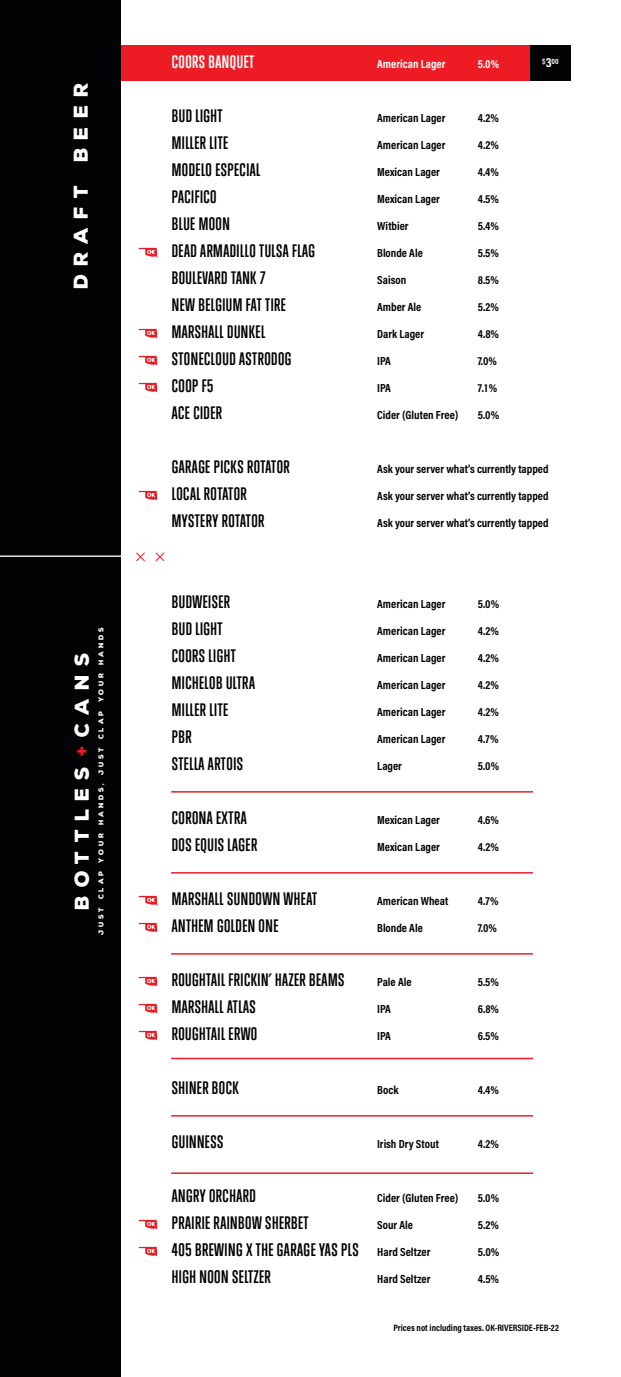
<style>
.page{position:relative;width:621px;height:1377px;background:#fff}
.page>*{position:absolute;margin:0;border:0;box-sizing:border-box;transform-origin:0 0}
.t1{font:900 19.35px "Nexa Rust Sans";letter-spacing:.4em;color:#fff}
.t2{font:700 16.65px "Trump Gothic East";letter-spacing:.03em;color:#020304}
.t3{font:700 16.5px "Trump Gothic East";letter-spacing:.03em;color:#020304}
.t4{font:700 16.5px "Trump Gothic East";letter-spacing:.03em;color:#fff}
.t5{font:700 11.85px "Acumin Pro Cond";color:#020304}
.t6{font:700 11.85px "Acumin Pro Cond";color:#fff}
.t7{font:700 9.45px "Acumin Pro Cond";color:#020304}
.t8{font:700 7.8px "Acumin Pro Cond";color:#fff}
.t9{font:900 6.75px "Nexa Rust Sans";letter-spacing:.4em;color:#fff}
.s1{font-family:"Novecentowide";font-weight:700;color:#ed1c24}
.s2{font-size:13.35px}
.s3{font-family:"Acumin Pro Cond";font-size:11.85px}
</style>
<div class="page">
<div style="left:121px;top:45px;width:450px;height:36px;background:#ed1c24"></div>
<div style="left:531px;top:45px;width:40px;height:36px;background:#020304"></div>
<div style="left:0;top:0;width:121px;height:1377px;background:#020304"></div>
<hr style="left:0;top:556px;width:128px;height:1px;background:#fff">
<svg style="left:155px;top:552px;width:10px;height:10px"></svg>
<svg style="left:136px;top:552px;width:9px;height:10px"></svg>
<hr style="left:171px;top:791px;width:390px;height:2px;background:#ed1c24">
<hr style="left:171px;top:872px;width:390px;height:2px;background:#ed1c24">
<hr style="left:171px;top:953px;width:390px;height:2px;background:#ed1c24">
<hr style="left:171px;top:1058px;width:390px;height:1px;background:#ed1c24">
<hr style="left:171px;top:1115px;width:390px;height:2px;background:#ed1c24">
<hr style="left:171px;top:1172px;width:390px;height:2px;background:#ed1c24">
<svg style="left:139px;top:248px;width:18px;height:9px"></svg>
<svg style="left:139px;top:329px;width:18px;height:9px"></svg>
<svg style="left:139px;top:356px;width:18px;height:9px"></svg>
<svg style="left:139px;top:383px;width:18px;height:9px"></svg>
<svg style="left:139px;top:491px;width:18px;height:9px"></svg>
<svg style="left:139px;top:896px;width:18px;height:9px"></svg>
<svg style="left:139px;top:923px;width:18px;height:9px"></svg>
<svg style="left:139px;top:977px;width:18px;height:9px"></svg>
<svg style="left:139px;top:1004px;width:18px;height:9px"></svg>
<svg style="left:139px;top:1031px;width:18px;height:9px"></svg>
<svg style="left:139px;top:1220px;width:18px;height:9px"></svg>
<svg style="left:139px;top:1247px;width:18px;height:9px"></svg>
<div style="left:533px;top:584px;width:38px;height:709px;background:#fff"></div>
<p class="t1" style="left:68px;top:289px;width:208px;rotate:-90deg">draft beer</p>
<p class="t1" style="left:69px;top:910px;width:258px;rotate:-90deg">bottles<span class="s1">+</span>cans</p>
<p class="t9" style="left:96px;top:935px;width:310px;rotate:-90deg">just clap your hands, just clap your hands</p>
<p class="t4" style="left:172px;top:52px;width:84px">COORS BANQUET</p>
<p class="t6" style="left:377px;top:56px;width:70px">American Lager</p>
<p class="t6" style="left:478px;top:56px;width:23px">5.0%</p>
<p class="t8" style="left:542px;top:56px;width:18px">$<span class="s2">3</span>00</p>
<p class="t3" style="left:172px;top:106px;width:52px">BUD LIGHT</p>
<p class="t5" style="left:377px;top:110px;width:70px">American Lager</p>
<p class="t5" style="left:478px;top:110px;width:23px">4.2%</p>
<p class="t3" style="left:172px;top:133px;width:58px">MILLER LITE</p>
<p class="t5" style="left:377px;top:137px;width:70px">American Lager</p>
<p class="t5" style="left:478px;top:137px;width:23px">4.2%</p>
<p class="t3" style="left:172px;top:160px;width:90px">MODELO ESPECIAL</p>
<p class="t5" style="left:377px;top:164px;width:64px">Mexican Lager</p>
<p class="t5" style="left:478px;top:164px;width:23px">4.4%</p>
<p class="t3" style="left:172px;top:187px;width:46px">PACIFICO</p>
<p class="t5" style="left:377px;top:191px;width:64px">Mexican Lager</p>
<p class="t5" style="left:478px;top:191px;width:23px">4.5%</p>
<p class="t3" style="left:172px;top:214px;width:60px">BLUE MOON</p>
<p class="t5" style="left:377px;top:218px;width:33px">Witbier</p>
<p class="t5" style="left:478px;top:218px;width:23px">5.4%</p>
<p class="t3" style="left:172px;top:241px;width:145px">DEAD ARMADILLO TULSA FLAG</p>
<p class="t5" style="left:377px;top:245px;width:47px">Blonde Ale</p>
<p class="t5" style="left:478px;top:245px;width:23px">5.5%</p>
<p class="t3" style="left:172px;top:268px;width:95px">BOULEVARD TANK 7</p>
<p class="t5" style="left:377px;top:272px;width:31px">Saison</p>
<p class="t5" style="left:478px;top:272px;width:23px">8.5%</p>
<p class="t3" style="left:172px;top:295px;width:115px">NEW BELGIUM FAT TIRE</p>
<p class="t5" style="left:377px;top:299px;width:46px">Amber Ale</p>
<p class="t5" style="left:478px;top:299px;width:23px">5.2%</p>
<p class="t3" style="left:172px;top:322px;width:95px">MARSHALL DUNKEL</p>
<p class="t5" style="left:377px;top:326px;width:48px">Dark Lager</p>
<p class="t5" style="left:478px;top:326px;width:23px">4.8%</p>
<p class="t3" style="left:172px;top:349px;width:121px">STONECLOUD ASTRODOG</p>
<p class="t5" style="left:377px;top:353px;width:15px">IPA</p>
<p class="t5" style="left:478px;top:353px;width:21px">7.0%</p>
<p class="t3" style="left:172px;top:376px;width:43px">COOP F5</p>
<p class="t5" style="left:377px;top:380px;width:15px">IPA</p>
<p class="t5" style="left:478px;top:380px;width:21px">7.1%</p>
<p class="t3" style="left:172px;top:403px;width:52px">ACE CIDER</p>
<p class="t5" style="left:377px;top:407px;width:83px">Cider (Gluten Free)</p>
<p class="t5" style="left:478px;top:407px;width:23px">5.0%</p>
<p class="t3" style="left:172px;top:457px;width:120px">GARAGE PICKS ROTATOR</p>
<p class="t5" style="left:377px;top:461px;width:173px">Ask your server what’s currently tapped</p>
<p class="t3" style="left:172px;top:484px;width:76px">LOCAL ROTATOR</p>
<p class="t5" style="left:377px;top:488px;width:173px">Ask your server what’s currently tapped</p>
<p class="t3" style="left:172px;top:511px;width:94px">MYSTERY ROTATOR</p>
<p class="t5" style="left:377px;top:515px;width:173px">Ask your server what’s currently tapped</p>
<p class="t3" style="left:172px;top:592px;width:60px">BUDWEISER</p>
<p class="t5" style="left:377px;top:596px;width:70px">American Lager</p>
<p class="t5" style="left:478px;top:596px;width:23px">5.0%</p>
<p class="t3" style="left:172px;top:619px;width:52px">BUD LIGHT</p>
<p class="t5" style="left:377px;top:623px;width:70px">American Lager</p>
<p class="t5" style="left:478px;top:623px;width:23px">4.2%</p>
<p class="t3" style="left:172px;top:646px;width:65px">COORS LIGHT</p>
<p class="t5" style="left:377px;top:650px;width:70px">American Lager</p>
<p class="t5" style="left:478px;top:650px;width:23px">4.2%</p>
<p class="t3" style="left:172px;top:673px;width:85px">MICHELOB ULTRA</p>
<p class="t5" style="left:377px;top:677px;width:70px">American Lager</p>
<p class="t5" style="left:478px;top:677px;width:23px">4.2%</p>
<p class="t3" style="left:172px;top:700px;width:58px">MILLER LITE</p>
<p class="t5" style="left:377px;top:704px;width:70px">American Lager</p>
<p class="t5" style="left:478px;top:704px;width:23px">4.2%</p>
<p class="t3" style="left:172px;top:727px;width:21px">PBR</p>
<p class="t5" style="left:377px;top:731px;width:70px">American Lager</p>
<p class="t5" style="left:478px;top:731px;width:22px">4.7%</p>
<p class="t3" style="left:172px;top:754px;width:73px">STELLA ARTOIS</p>
<p class="t5" style="left:377px;top:758px;width:26px">Lager</p>
<p class="t5" style="left:478px;top:758px;width:23px">5.0%</p>
<p class="t3" style="left:172px;top:808px;width:76px">CORONA EXTRA</p>
<p class="t5" style="left:377px;top:812px;width:64px">Mexican Lager</p>
<p class="t5" style="left:478px;top:812px;width:23px">4.6%</p>
<p class="t3" style="left:172px;top:835px;width:87px">DOS EQUIS LAGER</p>
<p class="t5" style="left:377px;top:839px;width:64px">Mexican Lager</p>
<p class="t5" style="left:478px;top:839px;width:23px">4.2%</p>
<p class="t3" style="left:172px;top:889px;width:147px">MARSHALL SUNDOWN WHEAT</p>
<p class="t5" style="left:377px;top:893px;width:72px">American Wheat</p>
<p class="t5" style="left:478px;top:893px;width:22px">4.7%</p>
<p class="t3" style="left:172px;top:916px;width:108px">ANTHEM GOLDEN ONE</p>
<p class="t5" style="left:377px;top:920px;width:47px">Blonde Ale</p>
<p class="t5" style="left:478px;top:920px;width:21px">7.0%</p>
<p class="t3" style="left:172px;top:970px;width:174px">ROUGHTAIL FRICKIN’ HAZER BEAMS</p>
<p class="t5" style="left:377px;top:974px;width:36px">Pale Ale</p>
<p class="t5" style="left:478px;top:974px;width:23px">5.5%</p>
<p class="t3" style="left:172px;top:997px;width:85px">MARSHALL ATLAS</p>
<p class="t5" style="left:377px;top:1001px;width:15px">IPA</p>
<p class="t5" style="left:478px;top:1001px;width:23px">6.8%</p>
<p class="t3" style="left:172px;top:1024px;width:87px">ROUGHTAIL ERWO</p>
<p class="t5" style="left:377px;top:1028px;width:15px">IPA</p>
<p class="t5" style="left:478px;top:1028px;width:23px">6.5%</p>
<p class="t3" style="left:172px;top:1078px;width:69px">SHINER BOCK</p>
<p class="t5" style="left:377px;top:1082px;width:23px">Bock</p>
<p class="t5" style="left:478px;top:1082px;width:23px">4.4%</p>
<p class="t3" style="left:172px;top:1132px;width:53px">GUINNESS</p>
<p class="t5" style="left:377px;top:1136px;width:63px">Irish Dry Stout</p>
<p class="t5" style="left:478px;top:1136px;width:23px">4.2%</p>
<p class="t3" style="left:172px;top:1186px;width:85px">ANGRY ORCHARD</p>
<p class="t5" style="left:377px;top:1190px;width:83px">Cider (Gluten Free)</p>
<p class="t5" style="left:478px;top:1190px;width:23px">5.0%</p>
<p class="t3" style="left:172px;top:1213px;width:138px">PRAIRIE RAINBOW SHERBET</p>
<p class="t5" style="left:377px;top:1217px;width:37px">Sour Ale</p>
<p class="t5" style="left:478px;top:1217px;width:23px">5.2%</p>
<p class="t2" style="left:172px;top:1240px;width:260px">405 BREWING X THE GARAGE YAS PLS <span class="s3">Hard Seltzer</span></p>
<p class="t5" style="left:478px;top:1244px;width:23px">5.0%</p>
<p class="t2" style="left:172px;top:1267px;width:101px">HIGH NOON SELTZER</p>
<p class="t5" style="left:377px;top:1271px;width:55px">Hard Seltzer</p>
<p class="t5" style="left:478px;top:1271px;width:23px">4.5%</p>
<p class="t7" style="left:393px;top:1322px;width:167px">Prices not including taxes. OK-RIVERSIDE-FEB-22</p>
</div>
